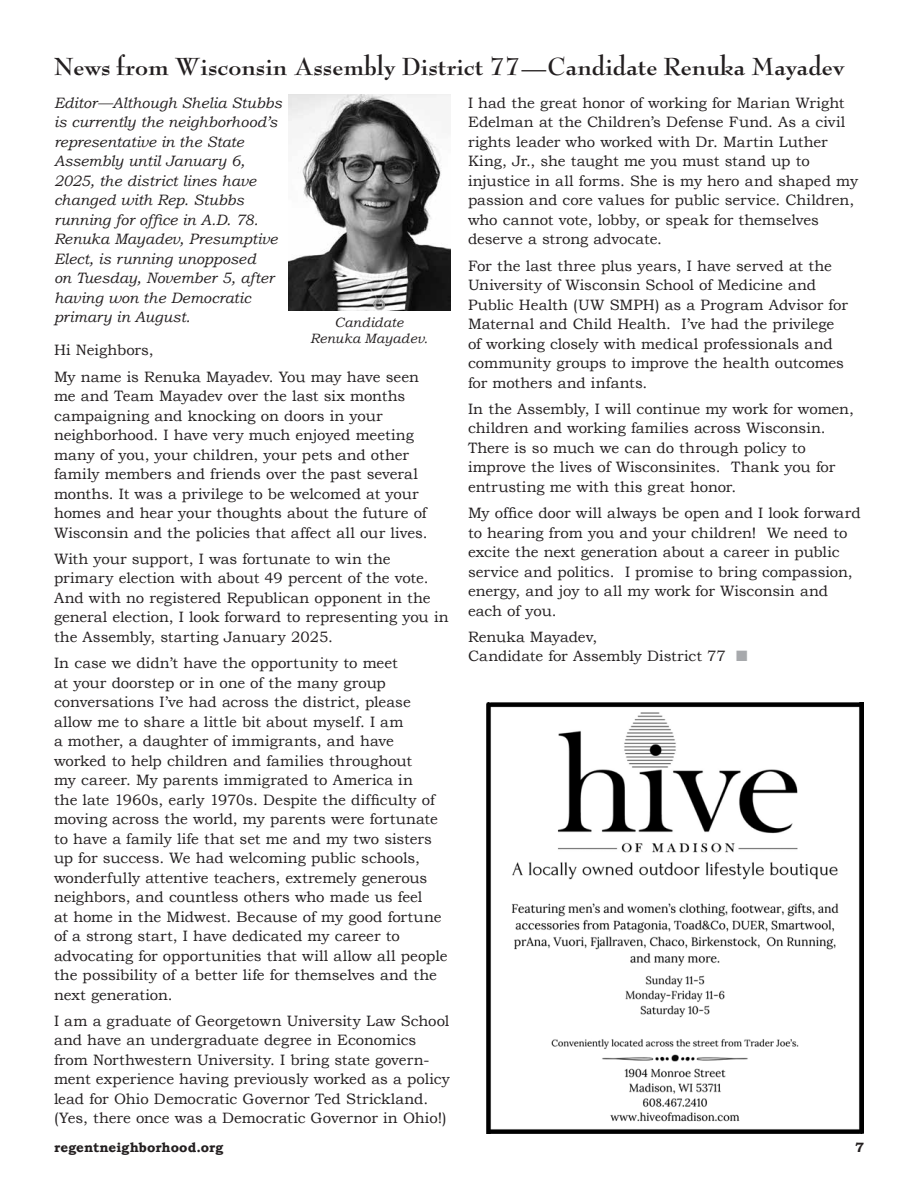
<style>
.page{position:relative;width:918px;height:1188px;background:#fff}
.page>*{position:absolute;margin:0;border:0;box-sizing:border-box;transform-origin:0 0}
.t1{font:700 27px "Bernhard Modern Std";color:#231f20}
.t2{font:15px/19.5px "Bookman Old Style";letter-spacing:-.005em;color:#231f20}
.t3{font:italic 15px/19.5px "Bookman Old Style";color:#231f20}
.t4{font:700 13.5px "Bookman Old Style";letter-spacing:.005em;color:#231f20}
.t5{font:italic 13.5px/16.5px "Bookman Old Style";letter-spacing:.005em;color:#231f20;text-align:center}
.s1{color:#a7a9ac}
</style>
<div class="page">
<img style="left:288px;top:94px;width:162px;height:216px">
<img style="left:486px;top:702px;width:378px;height:432px">
<h1 class="t1" style="left:54px;top:52px;width:792px">News from Wisconsin Assembly District 77—Candidate Renuka Mayadev</h1>
<p class="t3" style="left:54px;top:93px;width:229px">Editor—Although Shelia Stubbs is currently the neighborhood’s representative in the State<br>Assembly until January 6,<br>2025, the district lines have changed with Rep. Stubbs running for office in A.D. 78.<br>Renuka Mayadev, Presumptive<br>Elect, is running unopposed<br>on Tuesday, November 5, after having won the Democratic primary in August.</p>
<p class="t2" style="left:54px;top:337px;width:367px;line-height:26.2px">Hi Neighbors,<br>My name is Renuka Mayadev. You may have seen</p>
<p class="t2" style="left:54px;top:386px;width:375px">me and Team Mayadev over the last six months campaigning and knocking on doors in your neighborhood. I have very much enjoyed meeting many of you, your children, your pets and other family members and friends over the past several months. It was a privilege to be welcomed at your homes and hear your thoughts about the future of Wisconsin and the policies that affect all our lives.</p>
<p class="t2" style="left:54px;top:549px;width:396px">With your support, I was fortunate to win the primary election with about 49 percent of the vote.<br>And with no registered Republican opponent in the general election, I look forward to representing you in the Assembly, starting January 2025.</p>
<p class="t2" style="left:54px;top:653px;width:395px">In case we didn’t have the opportunity to meet<br>at your doorstep or in one of the many group conversations I’ve had across the district, please allow me to share a little bit about myself. I am<br>a mother, a daughter of immigrants, and have worked to help children and families throughout<br>my career. My parents immigrated to America in<br>the late 1960s, early 1970s. Despite the difficulty of moving across the world, my parents were fortunate to have a family life that set me and my two sisters up for success. We had welcoming public schools, wonderfully attentive teachers, extremely generous neighbors, and countless others who made us feel<br>at home in the Midwest. Because of my good fortune of a strong start, I have dedicated my career to advocating for opportunities that will allow all people the possibility of a better life for themselves and the next generation.</p>
<p class="t2" style="left:54px;top:1011px;width:398px">I am a graduate of Georgetown University Law School and have an undergraduate degree in Economics from Northwestern University. I bring state govern&shy;ment experience having previously worked as a policy lead for Ohio Democratic Governor Ted Strickland. (Yes, there once was a Democratic Governor in Ohio!)</p>
<p class="t5" style="left:310px;top:314px;width:119px">Candidate<br>Renuka Mayadev.</p>
<p class="t2" style="left:468px;top:93px;width:392px">I had the great honor of working for Marian Wright Edelman at the Children’s Defense Fund. As a civil rights leader who worked with Dr. Martin Luther King, Jr., she taught me you must stand up to injustice in all forms. She is my hero and shaped my passion and core values for public service. Children, who cannot vote, lobby, or speak for themselves deserve a strong advocate.</p>
<p class="t2" style="left:468px;top:256px;width:381px">For the last three plus years, I have served at the University of Wisconsin School of Medicine and Public Health (UW SMPH) as a Program Advisor for Maternal and Child Health. I’ve had the privilege of working closely with medical professionals and community groups to improve the health outcomes for mothers and infants.</p>
<p class="t2" style="left:468px;top:399px;width:387px">In the Assembly, I will continue my work for women, children and working families across Wisconsin.<br>There is so much we can do through policy to improve the lives of Wisconsinites. Thank you for entrusting me with this great honor.</p>
<p class="t2" style="left:468px;top:503px;width:394px">My office door will always be open and I look forward to hearing from you and your children! We need to excite the next generation about a career in public service and politics. I promise to bring compassion, energy, and joy to all my work for Wisconsin and each of you.</p>
<p class="t2" style="left:468px;top:627px;width:281px">Renuka Mayadev,<br>Candidate for Assembly District 77 <span class="s1">■</span></p>
<p class="t4" style="left:54px;top:1140px;width:171px">regentneighborhood.org</p>
<p class="t4" style="left:855px;top:1140px;width:10px">7</p>
</div>
